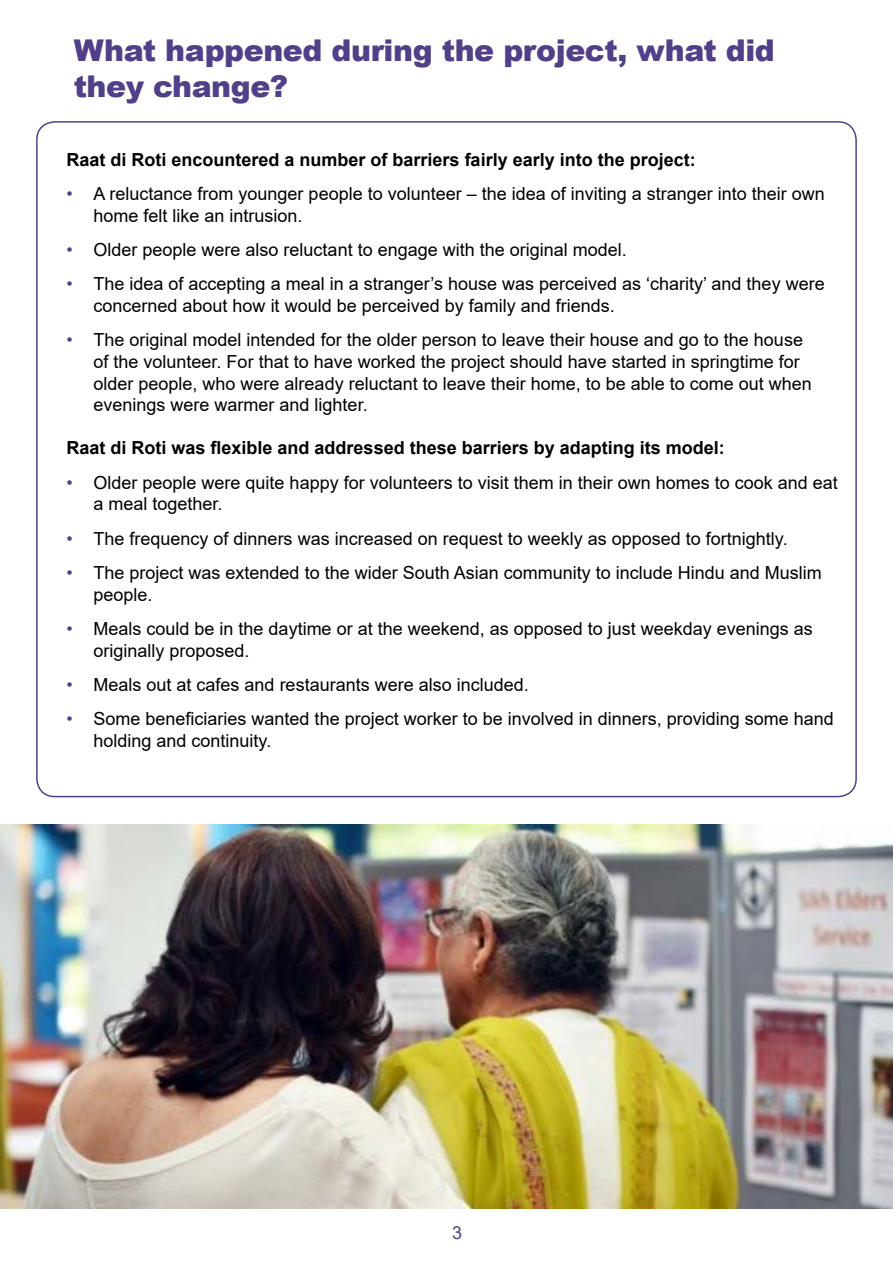
<style>
.page{position:relative;width:893px;height:1263px;background:#fff}
.page>*{position:absolute;margin:0;border:0;box-sizing:border-box;transform-origin:0 0}
.t1{font:900 30px/36px "Arial";letter-spacing:-.015em;color:#513f89}
.t2{font:18px/21.6px "Arial";color:#000}
.t3{font:700 18px "Arial";color:#000}
.t4{font:18px "Arial";color:#513f89}
.s1{color:#513f89}
</style>
<div class="page">
<img style="left:0;top:825px;width:893px;height:384px">
<h1 class="t1" style="left:74px;top:32px;width:703px">What happened during the project, what did they change?</h1>
<p class="t3" style="left:67px;top:147px;width:631px">Raat di Roti encountered a number of barriers fairly early into the project:</p>
<p class="t2" style="left:94px;top:183px;width:733px;text-indent:-27px"><span class="s1">•</span> A reluctance from younger people to volunteer – the idea of inviting a stranger into their own home felt like an intrusion.</p>
<p class="t2" style="left:67px;top:239px;width:562px"><span class="s1">•</span> Older people were also reluctant to engage with the original model.</p>
<p class="t2" style="left:94px;top:273px;width:733px;text-indent:-27px"><span class="s1">•</span> The idea of accepting a meal in a stranger’s house was perceived as ‘charity’ and they were concerned about how it would be perceived by family and friends.</p>
<p class="t2" style="left:94px;top:329px;width:720px;text-indent:-27px"><span class="s1">•</span> The original model intended for the older person to leave their house and go to the house of the volunteer. For that to have worked the project should have started in springtime for older people, who were already reluctant to leave their home, to be able to come out when evenings were warmer and lighter.</p>
<p class="t3" style="left:67px;top:435px;width:660px">Raat di Roti was flexible and addressed these barriers by adapting its model:</p>
<p class="t2" style="left:94px;top:471px;width:746px;text-indent:-27px"><span class="s1">•</span> Older people were quite happy for volunteers to visit them in their own homes to cook and eat a meal together.</p>
<p class="t2" style="left:67px;top:527px;width:723px"><span class="s1">•</span> The frequency of dinners was increased on request to weekly as opposed to fortnightly.</p>
<p class="t2" style="left:94px;top:562px;width:730px;text-indent:-27px"><span class="s1">•</span> The project was extended to the wider South Asian community to include Hindu and Muslim people.</p>
<p class="t2" style="left:94px;top:618px;width:721px;text-indent:-27px"><span class="s1">•</span> Meals could be in the daytime or at the weekend, as opposed to just weekday evenings as originally proposed.</p>
<p class="t2" style="left:67px;top:674px;width:464px"><span class="s1">•</span> Meals out at cafes and restaurants were also included.</p>
<p class="t2" style="left:94px;top:708px;width:742px;text-indent:-27px"><span class="s1">•</span> Some beneficiaries wanted the project worker to be involved in dinners, providing some hand holding and continuity.</p>
<p class="t4" style="left:452px;top:1220px;width:12px">3</p>
</div>
